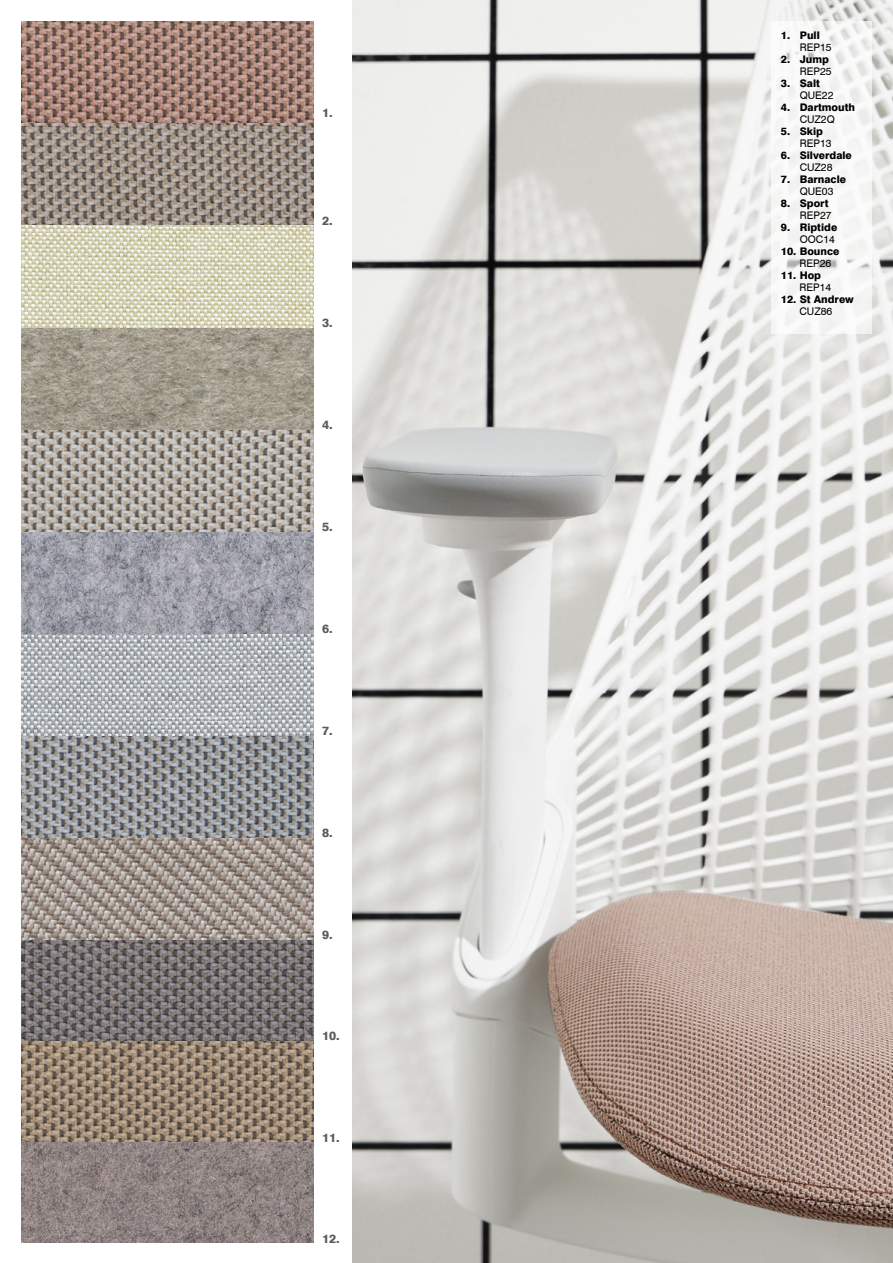
<style>
.page{position:relative;width:893px;height:1263px;background:#fff}
.page>*{position:absolute;margin:0;border:0;box-sizing:border-box;transform-origin:0 0}
.t1{font:800 12px "Swiss 721 BT";color:#585c61}
.t2{font:800 10.5px "Swiss 721 BT";color:#000}
.t3{font:10.5px "Swiss 721 BT";color:#000}
</style>
<div class="page">
<img style="left:353px;top:0;width:540px;height:1263px">
<div style="left:771px;top:21px;width:101px;height:313px;background:#f7f7f7"></div>
<img style="left:21px;top:1142px;width:293px;height:101px">
<img style="left:21px;top:1040px;width:293px;height:102px">
<img style="left:21px;top:939px;width:293px;height:101px">
<img style="left:21px;top:837px;width:293px;height:102px">
<img style="left:21px;top:735px;width:293px;height:102px">
<img style="left:21px;top:633px;width:293px;height:102px">
<img style="left:21px;top:531px;width:293px;height:102px">
<img style="left:21px;top:429px;width:293px;height:102px">
<img style="left:21px;top:327px;width:293px;height:102px">
<img style="left:21px;top:225px;width:293px;height:102px">
<img style="left:21px;top:123px;width:293px;height:102px">
<svg style="left:21px;top:21px;width:293px;height:102px;background:#9d7c71"></svg>
<p class="t1" style="left:322px;top:106px;width:12px">1.</p>
<p class="t1" style="left:322px;top:213px;width:12px">2.</p>
<p class="t1" style="left:322px;top:315px;width:12px">3.</p>
<p class="t1" style="left:322px;top:417px;width:12px">4.</p>
<p class="t1" style="left:322px;top:519px;width:12px">5.</p>
<p class="t1" style="left:322px;top:621px;width:12px">6.</p>
<p class="t1" style="left:322px;top:723px;width:12px">7.</p>
<p class="t1" style="left:322px;top:825px;width:12px">8.</p>
<p class="t1" style="left:322px;top:927px;width:12px">9.</p>
<p class="t1" style="left:322px;top:1028px;width:19px">10.</p>
<p class="t1" style="left:322px;top:1130px;width:19px">11.</p>
<p class="t1" style="left:322px;top:1231px;width:19px">12.</p>
<p class="t2" style="left:781px;top:29px;width:40px">1. Pull</p>
<p class="t3" style="left:800px;top:41px;width:33px">REP15</p>
<p class="t2" style="left:781px;top:53px;width:50px">2. Jump</p>
<p class="t3" style="left:800px;top:65px;width:33px">REP25</p>
<p class="t2" style="left:781px;top:77px;width:40px">3. Salt</p>
<p class="t3" style="left:800px;top:89px;width:35px">QUE22</p>
<p class="t2" style="left:781px;top:101px;width:76px">4. Dartmouth</p>
<p class="t3" style="left:800px;top:113px;width:37px">CUZ2Q</p>
<p class="t2" style="left:781px;top:125px;width:44px">5. Skip</p>
<p class="t3" style="left:800px;top:137px;width:33px">REP13</p>
<p class="t2" style="left:781px;top:149px;width:73px">6. Silverdale</p>
<p class="t3" style="left:800px;top:161px;width:34px">CUZ28</p>
<p class="t2" style="left:781px;top:173px;width:67px">7. Barnacle</p>
<p class="t3" style="left:800px;top:185px;width:35px">QUE03</p>
<p class="t2" style="left:781px;top:197px;width:49px">8. Sport</p>
<p class="t3" style="left:800px;top:209px;width:33px">REP27</p>
<p class="t2" style="left:781px;top:221px;width:58px">9. Riptide</p>
<p class="t3" style="left:800px;top:233px;width:37px">OOC14</p>
<p class="t2" style="left:781px;top:245px;width:60px">10. Bounce</p>
<p class="t3" style="left:799px;top:257px;width:33px">REP26</p>
<p class="t2" style="left:781px;top:269px;width:42px">11. Hop</p>
<p class="t3" style="left:799px;top:281px;width:33px">REP14</p>
<p class="t2" style="left:781px;top:293px;width:75px">12. St Andrew</p>
<p class="t3" style="left:799px;top:305px;width:34px">CUZ86</p>
</div>
